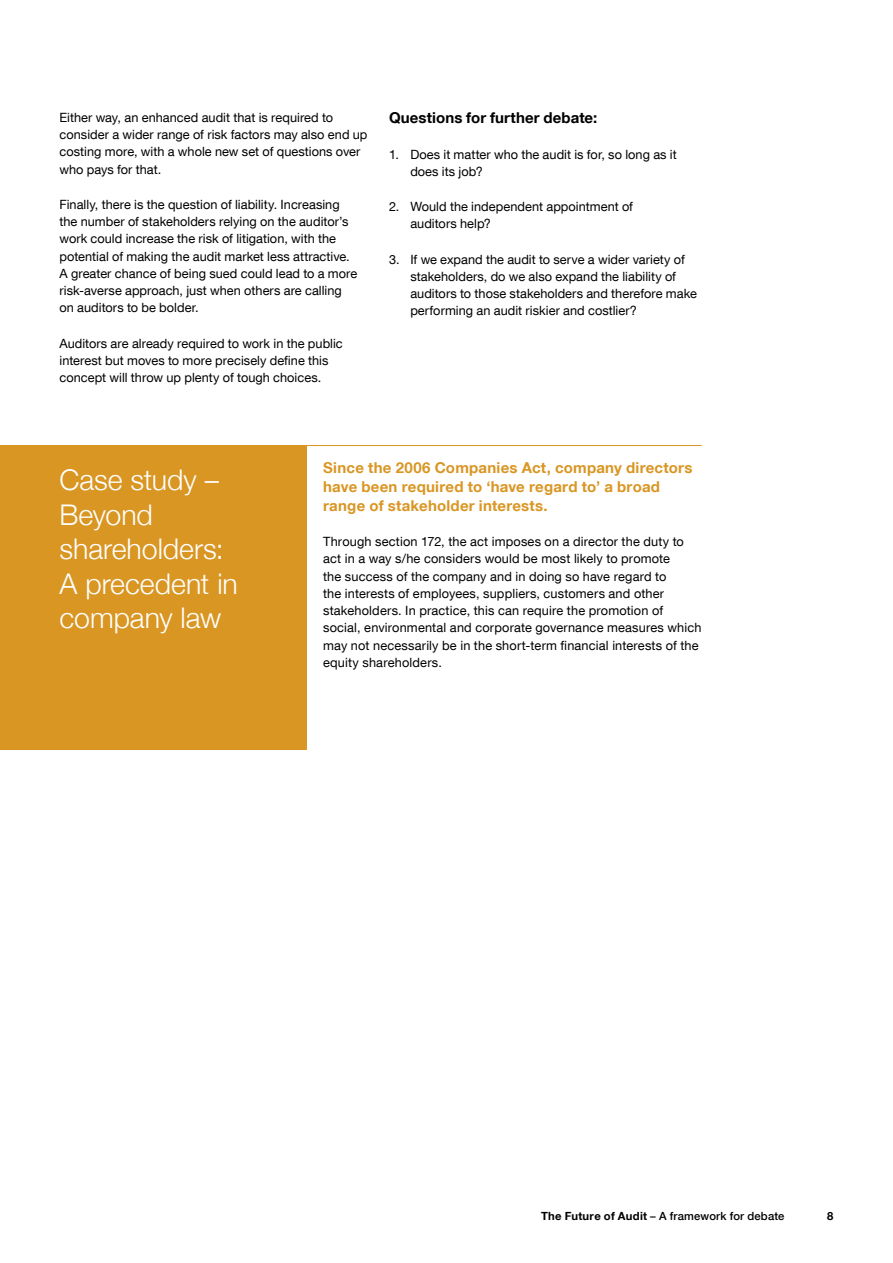
<style>
.page{position:relative;width:893px;height:1263px;background:#fff}
.page>*{position:absolute;margin:0;border:0;box-sizing:border-box;transform-origin:0 0}
.t1{font:300 28.5px/34.5px "Helvetica Neue";color:#fff}
.t2{font:700 15px/18.8px "Helvetica Neue LT Com";letter-spacing:.015em;color:#d99623}
.t3{font:700 15px "Helvetica Neue LT Com";letter-spacing:.005em;color:#000}
.t4{font:12.75px/17.2px "Helvetica Neue LT Com";letter-spacing:.005em;color:#000}
.t5{font:500 11.25px "Helvetica Neue LT Com";letter-spacing:.02em;color:#000}
.t6{font:700 11.25px "Helvetica Neue LT Com";color:#000}
.s1{font-weight:700}
</style>
<div class="page">
<div style="left:0;top:445px;width:306px;height:305px;background:#d99623"></div>
<hr style="left:0;top:445px;width:702px;height:1px;background:#d99623">
<p class="t4" style="left:60px;top:108px;width:309px">Either way, an enhanced audit that is required to consider a wider range of risk factors may also end up costing more, with a whole new set of questions over who pays for that.</p>
<p class="t4" style="left:60px;top:195px;width:299px">Finally, there is the question of liability. Increasing the number of stakeholders relying on the auditor’s work could increase the risk of litigation, with the potential of making the audit market less attractive.<br>A greater chance of being sued could lead to a more risk-averse approach, just when others are calling on auditors to be bolder.</p>
<p class="t4" style="left:60px;top:334px;width:285px">Auditors are already required to work in the public interest but moves to more precisely define this concept will throw up plenty of tough choices.</p>
<p class="t3" style="left:389px;top:109px;width:210px">Questions for further debate:</p>
<p class="t4" style="left:410px;top:145px;width:268px;text-indent:-21px">1. Does it matter who the audit is for, so long as it does its job?</p>
<p class="t4" style="left:410px;top:198px;width:224px;text-indent:-21px">2. Would the independent appointment of auditors help?</p>
<p class="t4" style="left:410px;top:250px;width:288px;text-indent:-21px">3. If we expand the audit to serve a wider variety of stakeholders, do we also expand the liability of auditors to those stakeholders and therefore make performing an audit riskier and costlier?</p>
<h1 class="t1" style="left:60px;top:461px;width:180px">Case study –<br>Beyond shareholders:<br>A precedent in company law</h1>
<p class="t2" style="left:323px;top:458px;width:371px">Since the 2006 Companies Act, company directors have been required to ‘have regard to’ a broad range of stakeholder interests.</p>
<p class="t4" style="left:323px;top:532px;width:380px">Through section 172, the act imposes on a director the duty to act in a way s/he considers would be most likely to promote<br>the success of the company and in doing so have regard to<br>the interests of employees, suppliers, customers and other stakeholders. In practice, this can require the promotion of social, environmental and corporate governance measures which may not necessarily be in the short-term financial interests of the equity shareholders.</p>
<p class="t5" style="left:541px;top:1209px;width:245px"><span class="s1">The Future of Audit</span> – A framework for debate</p>
<p class="t6" style="left:827px;top:1209px;width:8px">8</p>
</div>
